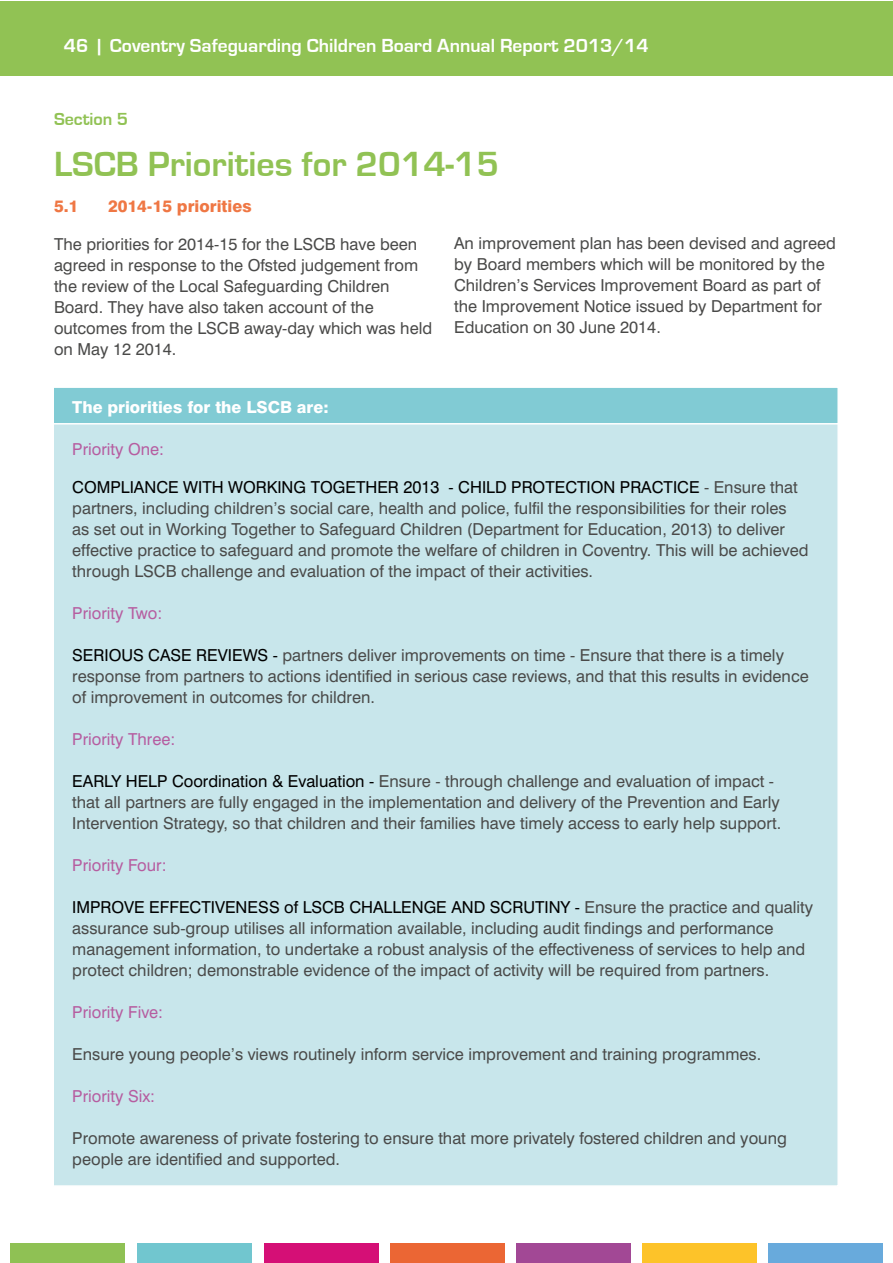
<style>
.page{position:relative;width:893px;height:1263px;background:#fff}
.page>*{position:absolute;margin:0;border:0;box-sizing:border-box;transform-origin:0 0}
.t1{font:700 36px "Eurostile";color:#91c254}
.t2{font:700 19.5px "Eurostile";color:#fff}
.t3{font:700 18px "Eurostile";color:#91c254}
.t4{font:16.5px/21px "Swiss 721 BT";color:#4a4a49}
.t5{font:16.5px "Swiss 721 BT";color:#b65da0}
.t6{font:800 16.5px "Swiss 721 BT";color:#fff}
.t7{font:800 16.5px "Swiss 721 BT";color:#ef7744}
.s1{color:#000}
.s2{font-size:16.95px;color:#000}
</style>
<div class="page">
<div style="left:52px;top:386px;width:787px;height:801px;background:#c8e6eb;border:2px solid #fff"></div>
<div style="left:52px;top:386px;width:787px;height:38px;background:#81cbd4;border:2px solid #fff"></div>
<div style="left:0;top:1px;width:892px;height:75px;background:#91c254"></div>
<div style="left:10px;top:1244px;width:115px;height:19px;background:#8fc154"></div>
<div style="left:137px;top:1244px;width:115px;height:19px;background:#71c6cf"></div>
<div style="left:264px;top:1244px;width:115px;height:19px;background:#d50f76"></div>
<div style="left:390px;top:1244px;width:115px;height:19px;background:#eb6634"></div>
<div style="left:516px;top:1244px;width:114px;height:19px;background:#a24895"></div>
<div style="left:642px;top:1244px;width:115px;height:19px;background:#fdc329"></div>
<div style="left:768px;top:1244px;width:115px;height:19px;background:#68aadc"></div>
<p class="t2" style="left:64px;top:37px;width:586px">46 | Coventry Safeguarding Children Board Annual Report 2013/14</p>
<p class="t3" style="left:54px;top:110px;width:76px">Section 5</p>
<h1 class="t1" style="left:54px;top:147px;width:447px">LSCB Priorities for 2014-15</h1>
<p class="t7" style="left:54px;top:196px;width:26px">5.1</p>
<p class="t7" style="left:108px;top:196px;width:145px">2014-15 priorities</p>
<p class="t4" style="left:54px;top:233px;width:380px">The priorities for 2014-15 for the LSCB have been agreed in response to the Ofsted judgement from the review of the Local Safeguarding Children Board. They have also taken account of the outcomes from the LSCB away-day which was held on May 12 2014.</p>
<p class="t4" style="left:454px;top:233px;width:383px">An improvement plan has been devised and agreed by Board members which will be monitored by the Children’s Services Improvement Board as part of the Improvement Notice issued by Department for Education on 30 June 2014.</p>
<p class="t6" style="left:72px;top:397px;width:258px">The priorities for the LSCB are:</p>
<p class="t5" style="left:72px;top:439px;width:93px">Priority One:</p>
<p class="t4" style="left:72px;top:476px;width:738px"><span class="s1">COMPLIANCE WITH WORKING TOGETHER</span> <span class="s2">2013</span> <span class="s1">- CHILD PROTECTION PRACTICE</span> - Ensure that partners, including children’s social care, health and police, fulfil the responsibilities for their roles<br>as set out in Working Together to Safeguard Children (Department for Education, 2013) to deliver effective practice to safeguard and promote the welfare of children in Coventry. This will be achieved through LSCB challenge and evaluation of the impact of their activities.</p>
<p class="t5" style="left:72px;top:603px;width:92px">Priority Two:</p>
<p class="t4" style="left:72px;top:644px;width:738px"><span class="s1">SERIOUS CASE REVIEWS -</span> partners deliver improvements on time - Ensure that there is a timely response from partners to actions identified in serious case reviews, and that this results in evidence of improvement in outcomes for children.</p>
<p class="t5" style="left:72px;top:729px;width:105px">Priority Three:</p>
<p class="t4" style="left:72px;top:770px;width:710px"><span class="s1">EARLY HELP Coordination &amp; Evaluation -</span> Ensure - through challenge and evaluation of impact - that all partners are fully engaged in the implementation and delivery of the Prevention and Early<br>Intervention Strategy, so that children and their families have timely access to early help support.</p>
<p class="t5" style="left:72px;top:855px;width:96px">Priority Four:</p>
<p class="t4" style="left:72px;top:896px;width:742px"><span class="s1">IMPROVE EFFECTIVENESS of LSCB CHALLENGE AND SCRUTINY -</span> Ensure the practice and quality assurance sub-group utilises all information available, including audit findings and performance management information, to undertake a robust analysis of the effectiveness of services to help and protect children; demonstrable evidence of the impact of activity will be required from partners.</p>
<p class="t5" style="left:72px;top:1002px;width:92px">Priority Five:</p>
<p class="t4" style="left:72px;top:1043px;width:690px">Ensure young people’s views routinely inform service improvement and training programmes.</p>
<p class="t5" style="left:72px;top:1086px;width:84px">Priority Six:</p>
<p class="t4" style="left:72px;top:1127px;width:716px">Promote awareness of private fostering to ensure that more privately fostered children and young people are identified and supported.</p>
</div>
